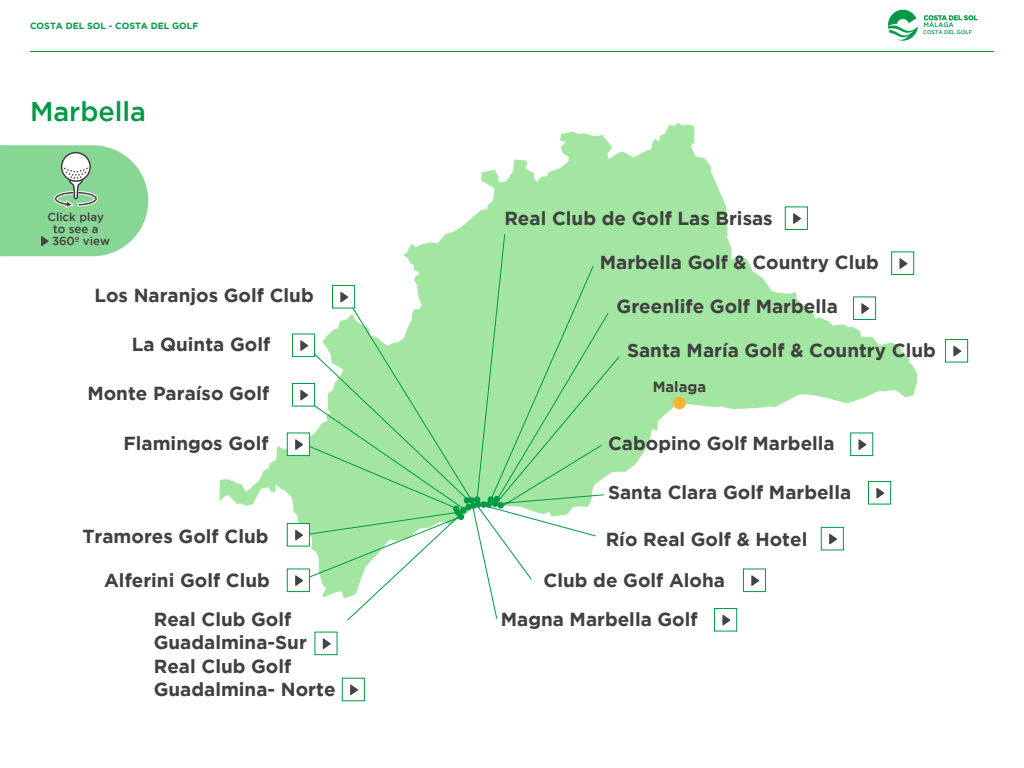
<style>
.page{position:relative;width:1024px;height:768px;background:#fff}
.page>*{position:absolute;margin:0;border:0;box-sizing:border-box;transform-origin:0 0}
.t1{font:500 27px "Gotham";color:#094}
.t2{font:700 18.85px/40.7px "Gotham";color:#404040}
.t3{font:700 14.75px "Gotham";color:#404040}
.t4{font:500 11.5px/12px "Gotham";color:#404040;text-align:center}
.t5{font:500 11.5px "Gotham";color:#3f3f3f}
.t6{font:700 9px "Gotham";color:#094}
.t7{font:500 5.5px "Gotham";color:#009a43}
</style>
<div class="page">
<hr style="left:30px;top:51px;width:964px;height:1px;background:#094">
<svg style="left:888px;top:10px;width:30px;height:31px"></svg>
<svg style="left:924px;top:15px;width:54px;height:12px"></svg>
<svg style="left:219px;top:123px;width:698px;height:470px"></svg>
<div style="left:673px;top:397px;width:13px;height:12px;background:#fab333;border-radius:50%"></div>
<svg style="left:301px;top:233px;width:320px;height:388px"></svg>
<div style="left:332px;top:285px;width:23px;height:24px;background:#fff;border:1px solid #009a43"></div>
<svg style="left:340px;top:292px;width:8px;height:10px"></svg>
<div style="left:292px;top:333px;width:23px;height:24px;background:#fff;border:1px solid #009a43"></div>
<svg style="left:300px;top:340px;width:8px;height:11px"></svg>
<div style="left:292px;top:383px;width:23px;height:24px;background:#fff;border:1px solid #009a43"></div>
<svg style="left:300px;top:390px;width:8px;height:10px"></svg>
<div style="left:287px;top:432px;width:23px;height:24px;background:#fff;border:1px solid #009a43"></div>
<svg style="left:295px;top:439px;width:8px;height:11px"></svg>
<div style="left:287px;top:523px;width:23px;height:24px;background:#fff;border:1px solid #009a43"></div>
<svg style="left:295px;top:530px;width:8px;height:10px"></svg>
<div style="left:287px;top:568px;width:23px;height:24px;background:#fff;border:1px solid #009a43"></div>
<svg style="left:295px;top:575px;width:8px;height:11px"></svg>
<svg style="left:323px;top:638px;width:8px;height:11px"></svg>
<div style="left:342px;top:678px;width:23px;height:23px;background:#fff;border:1px solid #009a43"></div>
<svg style="left:350px;top:685px;width:8px;height:10px"></svg>
<div style="left:714px;top:608px;width:23px;height:24px;background:#fff;border:1px solid #009a43"></div>
<svg style="left:722px;top:615px;width:8px;height:10px"></svg>
<div style="left:743px;top:568px;width:23px;height:24px;background:#fff;border:1px solid #009a43"></div>
<svg style="left:751px;top:575px;width:8px;height:11px"></svg>
<div style="left:821px;top:527px;width:23px;height:23px;background:#fff;border:1px solid #009a43"></div>
<svg style="left:829px;top:534px;width:8px;height:10px"></svg>
<div style="left:868px;top:481px;width:23px;height:24px;background:#fff;border:1px solid #009a43"></div>
<svg style="left:876px;top:488px;width:8px;height:10px"></svg>
<div style="left:850px;top:432px;width:23px;height:24px;background:#fff;border:1px solid #009a43"></div>
<svg style="left:858px;top:439px;width:8px;height:11px"></svg>
<div style="left:945px;top:339px;width:23px;height:24px;background:#fff;border:1px solid #009a43"></div>
<svg style="left:953px;top:346px;width:8px;height:10px"></svg>
<div style="left:853px;top:296px;width:23px;height:24px;background:#fff;border:1px solid #009a43"></div>
<svg style="left:861px;top:303px;width:8px;height:11px"></svg>
<div style="left:891px;top:251px;width:23px;height:24px;background:#fff;border:1px solid #009a43"></div>
<svg style="left:899px;top:258px;width:8px;height:11px"></svg>
<div style="left:785px;top:206px;width:23px;height:24px;background:#fff;border:1px solid #009a43"></div>
<svg style="left:793px;top:213px;width:8px;height:11px"></svg>
<svg style="left:0;top:145px;width:148px;height:111px"></svg>
<p class="t6" style="left:30px;top:21px;width:170px">COSTA DEL SOL - COSTA DEL GOLF</p>
<h1 class="t1" style="left:30px;top:96px;width:118px">Marbella</h1>
<p class="t4" style="left:48px;top:211px;width:58px">Click play to see a</p>
<p class="t5" style="left:52px;top:234px;width:59px">360º view</p>
<p class="t2" style="left:94px;top:274px;width:221px">Los Naranjos Golf Club</p>
<p class="t2" style="left:132px;top:323px;width:140px">La Quinta Golf</p>
<p class="t2" style="left:87px;top:373px;width:183px">Monte Paraíso Golf</p>
<p class="t2" style="left:124px;top:423px;width:147px">Flamingos Golf</p>
<p class="t2" style="left:82px;top:515px;width:188px">Tramores Golf Club</p>
<p class="t2" style="left:104px;top:559px;width:167px">Alferini Golf Club</p>
<p class="t7" style="left:923px;top:29px;width:51px">COSTA DEL GOLF</p>
<p class="t2" style="left:504px;top:197px;width:270px">Real Club de Golf Las Brisas</p>
<p class="t2" style="left:600px;top:242px;width:281px">Marbella Golf &amp; Country Club</p>
<p class="t2" style="left:617px;top:286px;width:223px">Greenlife Golf Marbella</p>
<p class="t2" style="left:627px;top:329px;width:310px">Santa María Golf &amp; Country Club</p>
<p class="t3" style="left:653px;top:379px;width:55px">Malaga</p>
<p class="t2" style="left:608px;top:423px;width:228px">Cabopino Golf Marbella</p>
<p class="t2" style="left:608px;top:472px;width:245px">Santa Clara Golf Marbella</p>
<p class="t2" style="left:544px;top:518px;width:265px;text-indent:62px">Río Real Golf &amp; Hotel<br>Club de Golf Aloha</p>
<p class="t2" style="left:154px;top:599px;width:139px">Real Club Golf</p>
<p class="t2" style="left:501px;top:599px;width:198px">Magna Marbella Golf</p>
<p class="t2" style="left:154px;top:629px;width:155px;line-height:24.4px">Guadalmina-Sur<br>Real Club Golf</p>
<p class="t2" style="left:154px;top:668px;width:183px">Guadalmina- Norte</p>
</div>
